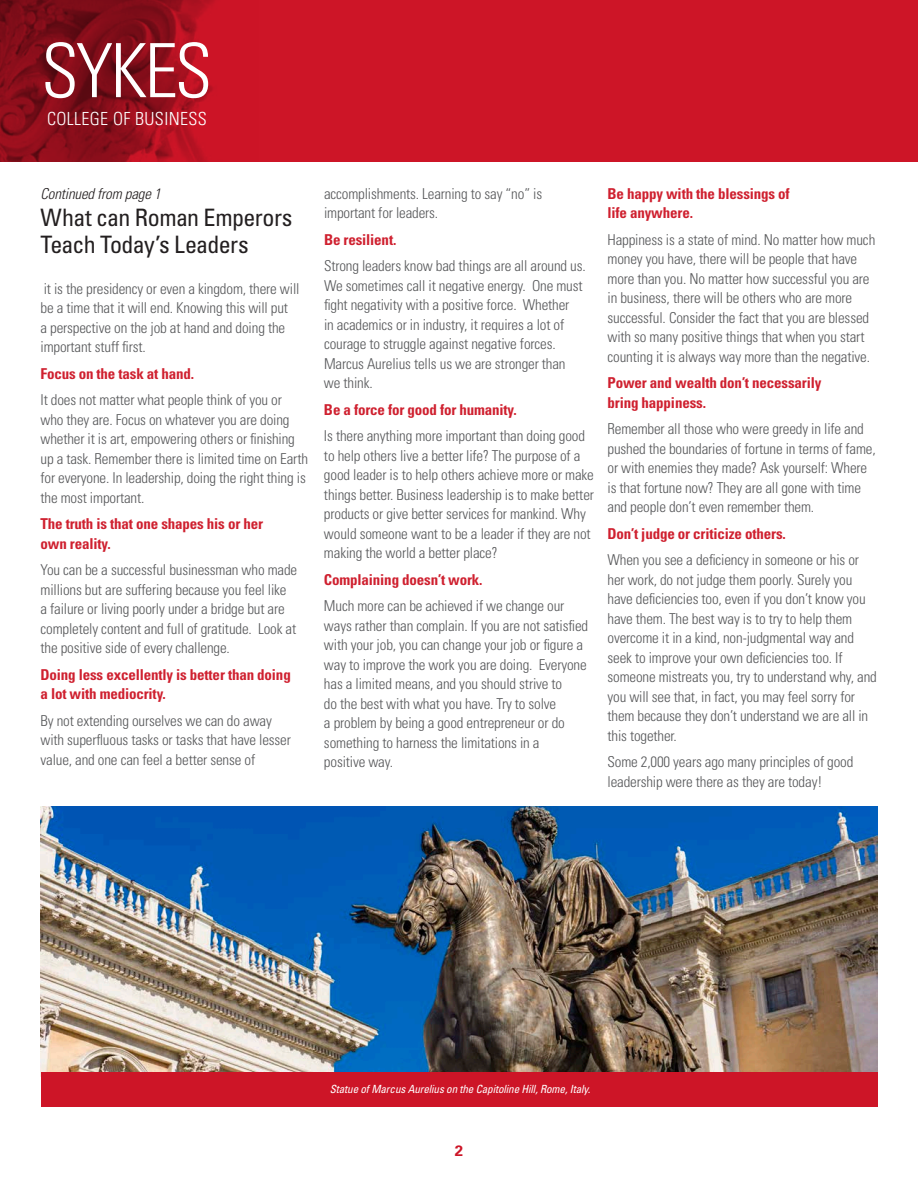
<style>
.page{position:relative;width:918px;height:1188px;background:#fff}
.page>*{position:absolute;margin:0;border:0;box-sizing:border-box;transform-origin:0 0}
.t1{font:300 condensed 74.85px "Univers LT Std";letter-spacing:-.04em;color:#fff}
.t2{font:condensed 24px/27px "Univers LT Std";letter-spacing:-.025em;color:#231f20}
.t3{font:300 condensed 18px "Univers LT Std";letter-spacing:.02em;color:#fff}
.t4{font:300 condensed 15px/19.5px "Univers LT Std";letter-spacing:-.01em;color:#57585a}
.t5{font:700 condensed 15px/19.5px "Univers LT Std";letter-spacing:-.01em;color:#cf202f}
.t6{font:italic 300 condensed 15px "Univers LT Std";letter-spacing:-.01em;color:#231f20}
.t7{font:700 15px "Univers LT Std";color:#cd1527}
.t8{font:italic condensed 11.25px "Univers LT Std";letter-spacing:-.01em;color:#fff}
</style>
<div class="page">
<div style="left:0;top:0;width:918px;height:162px;background:#cd1527"></div>
<img style="left:0;top:0;width:215px;height:162px">
<img style="left:40px;top:807px;width:837px;height:270px">
<div style="left:41px;top:1073px;width:836px;height:34px;background:#cd1527"></div>
<h1 class="t1" style="left:41px;top:26px;width:172px">SYKES</h1>
<p class="t3" style="left:47px;top:108px;width:161px">COLLEGE OF BUSINESS</p>
<p class="t6" style="left:40px;top:184px;width:122px">Continued from page 1</p>
<h2 class="t2" style="left:40px;top:203px;width:254px">What can Roman Emperors<br>Teach Today’s Leaders</h2>
<p class="t4" style="left:40px;top:279px;width:261px">it is the presidency or even a kingdom, there will be a time that it will end. Knowing this will put<br>a perspective on the job at hand and doing the important stuff first.</p>
<h3 class="t5" style="left:40px;top:364px;width:155px">Focus on the task at hand.</h3>
<p class="t4" style="left:40px;top:390px;width:269px">It does not matter what people think of you or who they are. Focus on whatever you are doing whether it is art, empowering others or finishing up a task. Remember there is limited time on Earth for everyone. In leadership, doing the right thing is the most important.</p>
<h3 class="t5" style="left:40px;top:514px;width:224px">The truth is that one shapes his or her own reality.</h3>
<p class="t4" style="left:40px;top:560px;width:258px">You can be a successful businessman who made millions but are suffering because you feel like<br>a failure or living poorly under a bridge but are completely content and full of gratitude. Look at the positive side of every challenge.</p>
<h3 class="t5" style="left:40px;top:665px;width:252px">Doing less excellently is better than doing a lot with mediocrity.</h3>
<p class="t4" style="left:40px;top:711px;width:252px">By not extending ourselves we can do away with superfluous tasks or tasks that have lesser value, and one can feel a better sense of</p>
<p class="t4" style="left:324px;top:184px;width:220px">accomplishments. Learning to say “no” is important for leaders.</p>
<h3 class="t5" style="left:324px;top:229px;width:74px">Be resilient.</h3>
<p class="t4" style="left:324px;top:256px;width:263px">Strong leaders know bad things are all around us.<br>We sometimes call it negative energy. One must fight negativity with a positive force. Whether<br>in academics or in industry, it requires a lot of courage to struggle against negative forces.<br>Marcus Aurelius tells us we are stronger than we think.</p>
<h3 class="t5" style="left:324px;top:399px;width:194px">Be a force for good for humanity.</h3>
<p class="t4" style="left:324px;top:426px;width:272px">Is there anything more important than doing good to help others live a better life? The purpose of a good leader is to help others achieve more or make things better. Business leadership is to make better products or give better services for mankind. Why would someone want to be a leader if they are not making the world a better place?</p>
<h3 class="t5" style="left:324px;top:569px;width:160px">Complaining doesn’t work.</h3>
<p class="t4" style="left:324px;top:596px;width:266px">Much more can be achieved if we change our ways rather than complain. If you are not satisfied with your job, you can change your job or figure a way to improve the work you are doing. Everyone has a limited means, and you should strive to<br>do the best with what you have. Try to solve<br>a problem by being a good entrepreneur or do something to harness the limitations in a<br>positive way.</p>
<h3 class="t5" style="left:607px;top:183px;width:184px">Be happy with the blessings of life anywhere.</h3>
<p class="t4" style="left:607px;top:230px;width:269px">Happiness is a state of mind. No matter how much money you have, there will be people that have more than you. No matter how successful you are in business, there will be others who are more successful. Consider the fact that you are blessed with so many positive things that when you start counting it is always way more than the negative.</p>
<h3 class="t5" style="left:607px;top:373px;width:215px">Power and wealth don’t necessarily bring happiness.</h3>
<p class="t4" style="left:607px;top:419px;width:270px">Remember all those who were greedy in life and pushed the boundaries of fortune in terms of fame, or with enemies they made? Ask yourself: Where is that fortune now? They are all gone with time and people don’t even remember them.</p>
<h3 class="t5" style="left:607px;top:523px;width:180px">Don’t judge or criticize others.</h3>
<p class="t4" style="left:607px;top:550px;width:271px">When you see a deficiency in someone or his or her work, do not judge them poorly. Surely you have deficiencies too, even if you don’t know you have them. The best way is to try to help them overcome it in a kind, non-judgmental way and seek to improve your own deficiencies too. If someone mistreats you, try to understand why, and you will see that, in fact, you may feel sorry for them because they don’t understand we are all in this together.</p>
<p class="t4" style="left:607px;top:752px;width:247px">Some 2,000 years ago many principles of good leadership were there as they are today!</p>
<p class="t8" style="left:330px;top:1082px;width:262px">Statue of Marcus Aurelius on the Capitoline Hill, Rome, Italy.</p>
<p class="t7" style="left:455px;top:1142px;width:10px">2</p>
</div>
